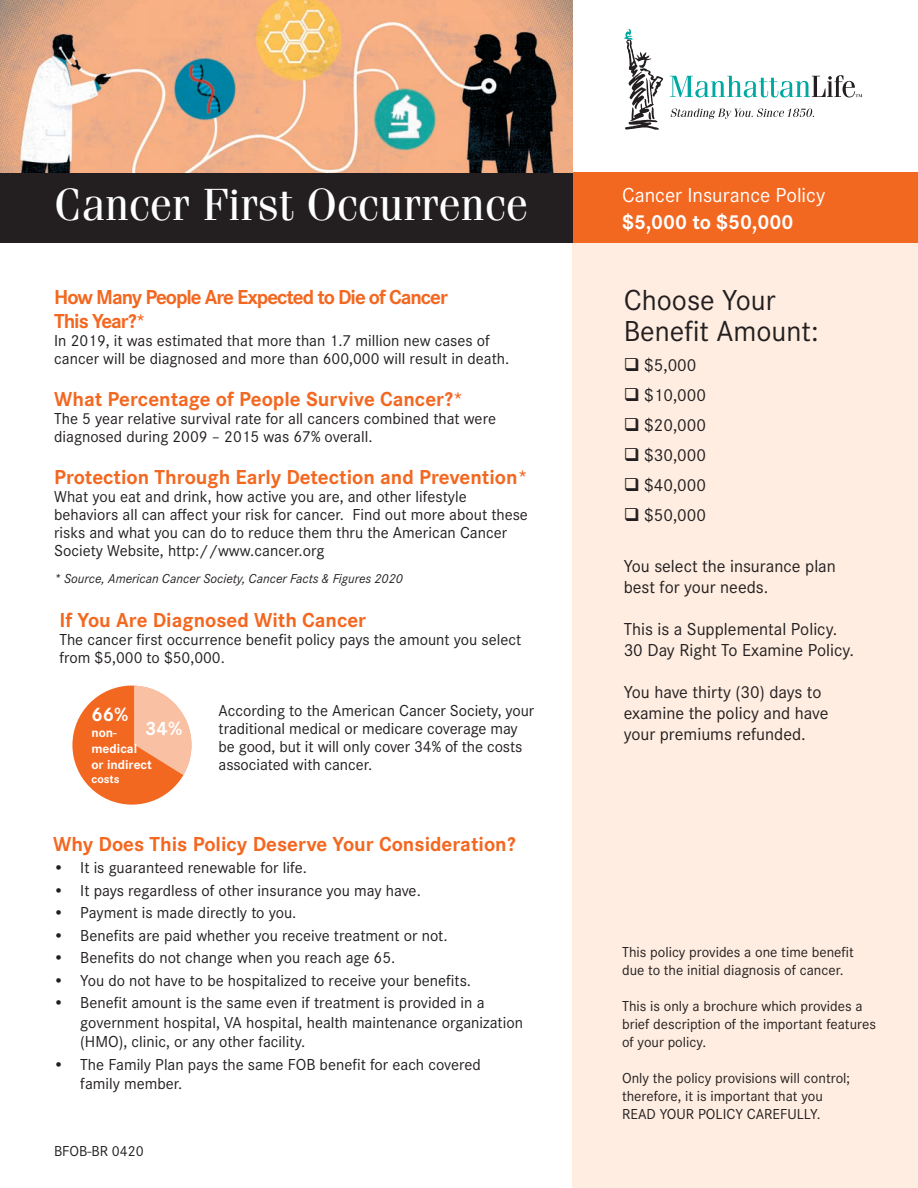
<style>
.page{position:relative;width:918px;height:1188px;background:#fff}
.page>*{position:absolute;margin:0;border:0;box-sizing:border-box;transform-origin:0 0}
.t1{font:45px "Fenice Pro ITC";color:#fff}
.t2{font:30px/31.5px "Corporate S Pro";color:#231f20}
.t3{font:700 21px "Corporate S Pro";color:#f36821}
.t4{font:700 21px/24px "Corporate S Pro";letter-spacing:-.05em;color:#f36821}
.t5{font:21px "Corporate S Pro";color:#fff}
.t6{font:700 21px "Corporate S Pro";color:#fff}
.t7{font:700 20.1px "Corporate S Pro";color:#fff}
.t8{font:18px/21px "Corporate S Pro";color:#231f20}
.t9{font:16.5px/18px "Corporate S Pro";color:#231f20}
.t10{font:15px/18px "Corporate S Pro";color:#231f20}
.t11{font:italic 13.5px "Corporate S Pro";color:#231f20}
.t12{font:700 13.35px/16px "Corporate S Pro";color:#fff}
.t13{font:700 12px "Corporate S Pro";color:#fff}
</style>
<div class="page">
<div style="left:572px;top:233px;width:346px;height:955px;background:#feede0"></div>
<svg style="left:624px;top:29px;width:39px;height:101px"></svg>
<svg style="left:671px;top:109px;width:143px;height:10px"></svg>
<svg style="left:670px;top:75px;width:192px;height:23px"></svg>
<div style="left:72px;top:686px;width:120px;height:119px;background:#f36821;border-radius:50%"></div>
<svg style="left:134px;top:686px;width:58px;height:95px"></svg>
<div style="left:0;top:173px;width:918px;height:70px;background:#f36821"></div>
<div style="left:0;top:173px;width:572px;height:70px;background:#231f20"></div>
<img style="left:0;top:0;width:572px;height:173px">
<h1 class="t1" style="left:54px;top:177px;width:475px">Cancer First Occurrence</h1>
<p class="t5" style="left:622px;top:180px;width:205px">Cancer Insurance Policy</p>
<p class="t6" style="left:622px;top:205px;width:173px">$5,000 to $50,000</p>
<p class="t4" style="left:54px;top:283px;width:395px">How Many People Are Expected to Die of Cancer<br>This Year?*</p>
<p class="t9" style="left:54px;top:330px;width:457px">In 2019, it was estimated that more than 1.7 million new cases of cancer will be diagnosed and more than 600,000 will result in death.</p>
<p class="t3" style="left:54px;top:382px;width:411px">What Percentage of People Survive Cancer?*</p>
<p class="t9" style="left:54px;top:408px;width:443px">The 5 year relative survival rate for all cancers combined that were diagnosed during 2009 – 2015 was 67% overall.</p>
<p class="t3" style="left:54px;top:460px;width:475px">Protection Through Early Detection and Prevention*</p>
<p class="t9" style="left:54px;top:486px;width:475px">What you eat and drink, how active you are, and other lifestyle behaviors all can affect your risk for cancer. Find out more about these risks and what you can do to reduce them thru the American Cancer Society Website, http://www.cancer.org</p>
<p class="t11" style="left:54px;top:568px;width:350px">* Source, American Cancer Society, Cancer Facts &amp; Figures 2020</p>
<p class="t3" style="left:59px;top:604px;width:308px">If You Are Diagnosed With Cancer</p>
<p class="t9" style="left:59px;top:629px;width:463px">The cancer first occurrence benefit policy pays the amount you select from $5,000 to $50,000.</p>
<p class="t7" style="left:91px;top:698px;width:39px">66%</p>
<p class="t12" style="left:91px;top:723px;width:62px">non&shy;medical or indirect</p>
<p class="t13" style="left:91px;top:770px;width:30px">costs</p>
<p class="t7" style="left:145px;top:713px;width:39px">34%</p>
<p class="t9" style="left:219px;top:700px;width:317px">According to the American Cancer Society, your traditional medical or medicare coverage may be good, but it will only cover 34% of the costs associated with cancer.</p>
<p class="t3" style="left:53px;top:827px;width:464px">Why Does This Policy Deserve Your Consideration?</p>
<p class="t9" style="left:53px;top:858px;width:255px">• It is guaranteed renewable for life.</p>
<p class="t9" style="left:53px;top:880px;width:369px">• It pays regardless of other insurance you may have.</p>
<p class="t9" style="left:53px;top:903px;width:245px">• Payment is made directly to you.</p>
<p class="t9" style="left:53px;top:925px;width:396px">• Benefits are paid whether you receive treatment or not.</p>
<p class="t9" style="left:53px;top:948px;width:344px">• Benefits do not change when you reach age 65.</p>
<p class="t9" style="left:53px;top:970px;width:419px">• You do not have to be hospitalized to receive your benefits.</p>
<p class="t9" style="left:80px;top:992px;width:444px;line-height:19.5px;text-indent:-27px">• Benefit amount is the same even if treatment is provided in a government hospital, VA hospital, health maintenance organization (HMO), clinic, or any other facility.</p>
<p class="t9" style="left:80px;top:1053px;width:402px;line-height:19.5px;text-indent:-27px">• The Family Plan pays the same FOB benefit for each covered family member.</p>
<p class="t10" style="left:54px;top:1141px;width:91px">BFOB-BR 0420</p>
<h2 class="t2" style="left:624px;top:282px;width:197px">Choose Your<br>Benefit Amount:</h2>
<p class="t8" style="left:624px;top:353px;width:74px">❑ $5,000</p>
<p class="t8" style="left:624px;top:383px;width:84px">❑ $10,000</p>
<p class="t8" style="left:624px;top:413px;width:84px">❑ $20,000</p>
<p class="t8" style="left:624px;top:443px;width:84px">❑ $30,000</p>
<p class="t8" style="left:624px;top:473px;width:84px">❑ $40,000</p>
<p class="t8" style="left:624px;top:503px;width:84px">❑ $50,000</p>
<p class="t8" style="left:624px;top:554px;width:214px">You select the insurance plan best for your needs.</p>
<p class="t8" style="left:624px;top:617px;width:232px">This is a Supplemental Policy.<br>30 Day Right To Examine Policy.</p>
<p class="t8" style="left:624px;top:680px;width:206px">You have thirty (30) days to examine the policy and have your premiums refunded.</p>
<p class="t10" style="left:622px;top:942px;width:233px">This policy provides a one time benefit due to the initial diagnosis of cancer.</p>
<p class="t10" style="left:622px;top:996px;width:255px">This is only a brochure which provides a brief description of the important features of your policy.</p>
<p class="t10" style="left:622px;top:1068px;width:230px">Only the policy provisions will control; therefore, it is important that you<br>READ YOUR POLICY CAREFULLY.</p>
</div>
